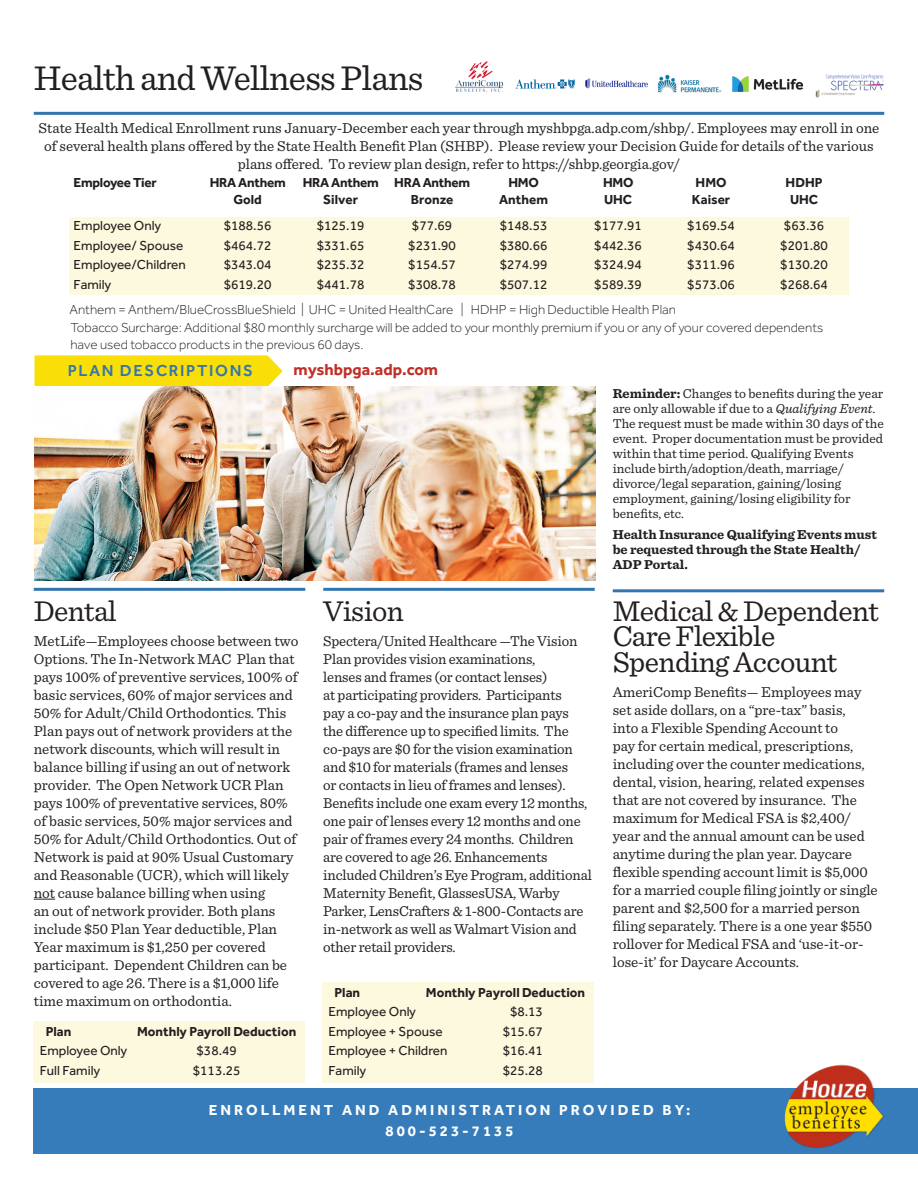
<style>
.page{position:relative;width:918px;height:1188px;background:#fff}
.page>*{position:absolute;margin:0;border:0;box-sizing:border-box;transform-origin:0 0}
.t1{font:36px "Sentinel";letter-spacing:-.02em;color:#231f20}
.t2{font:30px/25.5px "Sentinel";letter-spacing:-.02em;color:#231f20}
.t3{font:500 16.5px "Effra";letter-spacing:.1em;color:#3275af}
.t4{font:700 16.5px "Effra";color:#bf3026}
.t5{font:15px/18px "Sentinel";color:#231f20}
.t6{font:700 15px "Effra";letter-spacing:.2em;color:#fff}
.t7{font:13.5px "Effra";color:#231f20}
.t8{font:13.5px/15px "Sentinel";color:#231f20}
.t9{font:300 13.5px/16.2px "Effra";color:#231f20}
.t10{font:700 13.5px "Effra";color:#231f20}
.t11{font:700 13.5px/15px "Sentinel";color:#231f20}
.t12{font:700 13.5px "Effra";letter-spacing:-.02em;color:#231f20}
.s1{font-weight:700}
.s2{font-style:italic}
</style>
<div class="page">
<svg style="left:34px;top:899px;width:21px;height:1px"></svg>
<hr style="left:34px;top:588px;width:271px;height:3px;background:#3275af">
<hr style="left:323px;top:588px;width:272px;height:3px;background:#3275af">
<hr style="left:613px;top:589px;width:271px;height:3px;background:#3275af">
<hr style="left:34px;top:112px;width:850px;height:3px;background:#3275af">
<div style="left:34px;top:1089px;width:884px;height:65px;background:#367cba"></div>
<img style="left:782px;top:1065px;width:102px;height:84px">
<div style="left:34px;top:1021px;width:271px;height:62px;background:#fdf9de"></div>
<div style="left:322px;top:982px;width:272px;height:101px;background:#fdf9de"></div>
<img style="left:585px;top:78px;width:63px;height:11px">
<svg style="left:516px;top:79px;width:59px;height:10px"></svg>
<img style="left:657px;top:74px;width:65px;height:19px">
<img style="left:733px;top:76px;width:70px;height:16px">
<img style="left:815px;top:74px;width:69px;height:24px">
<div style="left:69px;top:218px;width:780px;height:77px;background:#fdf9de"></div>
<img style="left:455px;top:61px;width:49px;height:31px">
<div style="left:34px;top:355px;width:249px;height:31px;background:#fade07"></div>
<img style="left:34px;top:386px;width:561px;height:194px">
<p class="t1" style="left:34px;top:50px;width:391px">Health and Wellness Plans</p>
<p class="t5" style="left:39px;top:118px;width:842px;text-align:center">State Health Medical Enrollment runs January-December each year through myshbpga.adp.com/shbp/. Employees may enroll in one of several health plans offered by the State Health Benefit Plan (SHBP). Please review your Decision Guide for details of the various plans offered. To review plan design, refer to https://shbp.georgia.gov/</p>
<p class="t12" style="left:74px;top:175px;width:85px">Employee Tier</p>
<p class="t12" style="left:210px;top:175px;width:77px">HRA Anthem</p>
<p class="t12" style="left:303px;top:175px;width:169px">HRA Anthem HRA Anthem</p>
<p class="t10" style="left:509px;top:175px;width:32px">HMO</p>
<p class="t10" style="left:603px;top:175px;width:32px">HMO</p>
<p class="t10" style="left:696px;top:175px;width:32px">HMO</p>
<p class="t10" style="left:786px;top:175px;width:38px">HDHP</p>
<p class="t10" style="left:233px;top:191px;width:30px">Gold</p>
<p class="t10" style="left:323px;top:191px;width:36px">Silver</p>
<p class="t10" style="left:411px;top:191px;width:44px">Bronze</p>
<p class="t10" style="left:499px;top:191px;width:50px">Anthem</p>
<p class="t10" style="left:604px;top:191px;width:30px">UHC</p>
<p class="t10" style="left:692px;top:191px;width:40px">Kaiser</p>
<p class="t10" style="left:790px;top:191px;width:30px">UHC</p>
<p class="t7" style="left:74px;top:218px;width:89px">Employee Only</p>
<p class="t7" style="left:224px;top:218px;width:49px">$188.56</p>
<p class="t7" style="left:317px;top:218px;width:49px">$125.19</p>
<p class="t7" style="left:412px;top:218px;width:42px">$77.69</p>
<p class="t7" style="left:500px;top:218px;width:49px">$148.53</p>
<p class="t7" style="left:594px;top:218px;width:49px">$177.91</p>
<p class="t7" style="left:687px;top:218px;width:49px">$169.54</p>
<p class="t7" style="left:784px;top:218px;width:42px">$63.36</p>
<p class="t7" style="left:74px;top:237px;width:111px">Employee/ Spouse</p>
<p class="t7" style="left:224px;top:237px;width:49px">$464.72</p>
<p class="t7" style="left:317px;top:237px;width:49px">$331.65</p>
<p class="t7" style="left:408px;top:237px;width:49px">$231.90</p>
<p class="t7" style="left:500px;top:237px;width:49px">$380.66</p>
<p class="t7" style="left:594px;top:237px;width:49px">$442.36</p>
<p class="t7" style="left:687px;top:237px;width:49px">$430.64</p>
<p class="t7" style="left:780px;top:237px;width:49px">$201.80</p>
<p class="t7" style="left:74px;top:257px;width:114px">Employee/Children</p>
<p class="t7" style="left:224px;top:257px;width:49px">$343.04</p>
<p class="t7" style="left:317px;top:257px;width:49px">$235.32</p>
<p class="t7" style="left:408px;top:257px;width:49px">$154.57</p>
<p class="t7" style="left:500px;top:257px;width:49px">$274.99</p>
<p class="t7" style="left:594px;top:257px;width:49px">$324.94</p>
<p class="t7" style="left:687px;top:257px;width:49px">$311.96</p>
<p class="t7" style="left:780px;top:257px;width:49px">$130.20</p>
<p class="t7" style="left:74px;top:276px;width:39px">Family</p>
<p class="t7" style="left:224px;top:276px;width:49px">$619.20</p>
<p class="t7" style="left:317px;top:276px;width:49px">$441.78</p>
<p class="t7" style="left:408px;top:276px;width:49px">$308.78</p>
<p class="t7" style="left:500px;top:276px;width:49px">$507.12</p>
<p class="t7" style="left:594px;top:276px;width:49px">$589.39</p>
<p class="t7" style="left:687px;top:276px;width:49px">$573.06</p>
<p class="t7" style="left:780px;top:276px;width:49px">$268.64</p>
<p class="t9" style="left:70px;top:320px;width:754px">Tobacco Surcharge: Additional $80 monthly surcharge will be added to your monthly premium if you or any of your covered dependents have used tobacco products in the previous 60 days.</p>
<p class="t3" style="left:68px;top:361px;width:187px">PLAN DESCRIPTIONS</p>
<p class="t4" style="left:293px;top:359px;width:146px">myshbpga.adp.com</p>
<p class="t9" style="left:70px;top:301px;width:608px">Anthem = Anthem/BlueCrossBlueShield | UHC = United HealthCare | HDHP = High Deductible Health Plan</p>
<p class="t2" style="left:34px;top:596px;width:84px">Dental</p>
<p class="t5" style="left:34px;top:631px;width:266px">MetLife—Employees choose between two Options. The In-Network MAC Plan that pays 100% of preventive services, 100% of basic services, 60% of major services and 50% for Adult/Child Orthodontics. This Plan pays out of network providers at the network discounts, which will result in balance billing if using an out of network provider. The Open Network UCR Plan pays 100% of preventative services, 80% of basic services, 50% major services and 50% for Adult/Child Orthodontics. Out of Network is paid at 90% Usual Customary and Reasonable (UCR), which will likely not cause balance billing when using<br>an out of network provider. Both plans include $50 Plan Year deductible, Plan Year maximum is $1,250 per covered participant. Dependent Children can be covered to age 26. There is a $1,000 life time maximum on orthodontia.</p>
<p class="t10" style="left:46px;top:1023px;width:27px">Plan</p>
<p class="t10" style="left:137px;top:1023px;width:161px">Monthly Payroll Deduction</p>
<p class="t7" style="left:40px;top:1043px;width:89px">Employee Only</p>
<p class="t7" style="left:197px;top:1043px;width:42px">$38.49</p>
<p class="t7" style="left:40px;top:1062px;width:62px">Full Family</p>
<p class="t7" style="left:193px;top:1062px;width:49px">$113.25</p>
<p class="t2" style="left:323px;top:596px;width:82px">Vision</p>
<p class="t5" style="left:323px;top:631px;width:270px">Spectera/United Healthcare —The Vision Plan provides vision examinations,<br>lenses and frames (or contact lenses)<br>at participating providers. Participants<br>pay a co-pay and the insurance plan pays the difference up to specified limits. The co-pays are $0 for the vision examination and $10 for materials (frames and lenses<br>or contacts in lieu of frames and lenses).<br>Benefits include one exam every 12 months, one pair of lenses every 12 months and one pair of frames every 24 months. Children are covered to age 26. Enhancements included Children’s Eye Program, additional Maternity Benefit, GlassesUSA, Warby Parker, LensCrafters &amp; 1-800-Contacts are in-network as well as Walmart Vision and other retail providers.</p>
<p class="t10" style="left:334px;top:984px;width:27px">Plan</p>
<p class="t10" style="left:426px;top:984px;width:161px">Monthly Payroll Deduction</p>
<p class="t7" style="left:328px;top:1004px;width:89px">Employee Only</p>
<p class="t7" style="left:510px;top:1004px;width:34px">$8.13</p>
<p class="t7" style="left:328px;top:1023px;width:116px">Employee + Spouse</p>
<p class="t7" style="left:503px;top:1023px;width:42px">$15.67</p>
<p class="t7" style="left:328px;top:1043px;width:121px">Employee + Children</p>
<p class="t7" style="left:503px;top:1043px;width:42px">$16.41</p>
<p class="t7" style="left:328px;top:1062px;width:39px">Family</p>
<p class="t7" style="left:503px;top:1062px;width:42px">$25.28</p>
<p class="t8" style="left:613px;top:385px;width:273px"><span class="s1">Reminder:</span> Changes to benefits during the year are only allowable if due to a <span class="s2">Qualifying Event</span>.<br>The request must be made within 30 days of the event. Proper documentation must be provided within that time period. Qualifying Events include birth/adoption/death, marriage/ divorce/legal separation, gaining/losing employment, gaining/losing eligibility for benefits, etc.</p>
<p class="t11" style="left:613px;top:527px;width:266px">Health Insurance Qualifying Events must be requested through the State Health/<br>ADP Portal.</p>
<p class="t2" style="left:613px;top:596px;width:268px">Medical &amp; Dependent<br>Care Flexible<br>Spending Account</p>
<p class="t5" style="left:613px;top:682px;width:267px">AmeriComp Benefits— Employees may set aside dollars, on a “pre-tax” basis,<br>into a Flexible Spending Account to<br>pay for certain medical, prescriptions, including over the counter medications, dental, vision, hearing, related expenses that are not covered by insurance. The maximum for Medical FSA is $2,400/ year and the annual amount can be used anytime during the plan year. Daycare flexible spending account limit is $5,000 for a married couple filing jointly or single parent and $2,500 for a married person filing separately. There is a one year $550 rollover for Medical FSA and ‘use-it-or&shy;lose-it’ for Daycare Accounts.</p>
<p class="t6" style="left:209px;top:1101px;width:483px">ENROLLMENT AND ADMINISTRATION PROVIDED BY:</p>
<p class="t6" style="left:386px;top:1122px;width:130px">800-523-7135</p>
</div>
